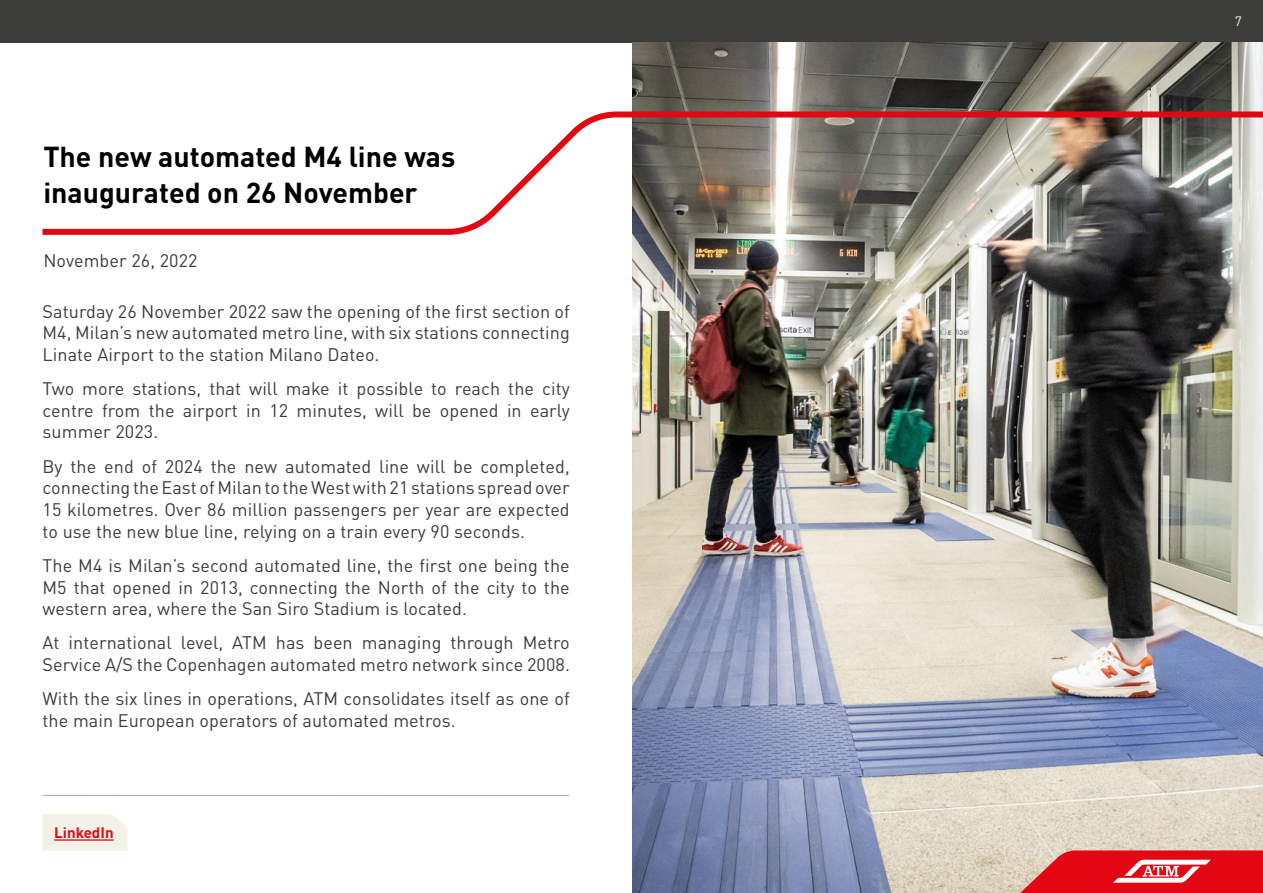
<style>
.page{position:relative;width:1263px;height:893px;background:#fff}
.page>*{position:absolute;margin:0;border:0;box-sizing:border-box;transform-origin:0 0}
.t1{font:700 28.5px/36px "DIN Pro";color:#000}
.t2{font:18px/21.6px "DIN Pro";letter-spacing:.005em;color:#3c3c3b;text-align:justify}
.t3{font:700 15px "DIN Pro";letter-spacing:.005em;color:#e30613}
.t4{font:13.5px "DIN Pro";color:#f3f2e9}
</style>
<div class="page">
<div style="left:0;top:0;width:1263px;height:43px;background:#3c3c3b"></div>
<img style="left:632px;top:43px;width:631px;height:850px">
<hr style="left:43px;top:795px;width:526px;height:1px;background:#a8a8a7">
<div style="left:43px;top:814px;width:85px;height:36px;background:#f3f2e9"></div>
<hr style="left:54px;top:839px;width:60px;height:2px;background:#e30613">
<svg style="left:42px;top:108px;width:1221px;height:130px"></svg>
<svg style="left:998px;top:850px;width:265px;height:43px;background:#e44147"></svg>
<h1 class="t1" style="left:43px;top:135px;width:413px">The new automated M4 line was inaugurated on 26 November</h1>
<p class="t2" style="left:43px;top:248px;width:156px">November 26, 2022</p>
<p class="t2" style="left:43px;top:299px;width:529px">Saturday 26 November 2022 saw the opening of the first section of M4, Milan’s new automated metro line, with six stations connecting Linate Airport to the station Milano Dateo.</p>
<p class="t2" style="left:43px;top:376px;width:529px">Two more stations, that will make it possible to reach the city centre from the airport in 12 minutes, will be opened in early summer 2023.</p>
<p class="t2" style="left:43px;top:454px;width:529px">By the end of 2024 the new automated line will be completed, connecting the East of Milan to the West with 21 stations spread over 15 kilometres. Over 86 million passengers per year are expected to use the new blue line, relying on a train every 90 seconds.</p>
<p class="t2" style="left:43px;top:553px;width:529px">The M4 is Milan’s second automated line, the first one being the M5 that opened in 2013, connecting the North of the city to the western area, where the San Siro Stadium is located.</p>
<p class="t2" style="left:43px;top:630px;width:529px">At international level, ATM has been managing through Metro<br>Service A/S the Copenhagen automated metro network since 2008.</p>
<p class="t2" style="left:43px;top:686px;width:529px">With the six lines in operations, ATM consolidates itself as one of the main European operators of automated metros.</p>
<p class="t3" style="left:54px;top:820px;width:61px">LinkedIn</p>
<p class="t4" style="left:1235px;top:11px;width:9px">7</p>
</div>
